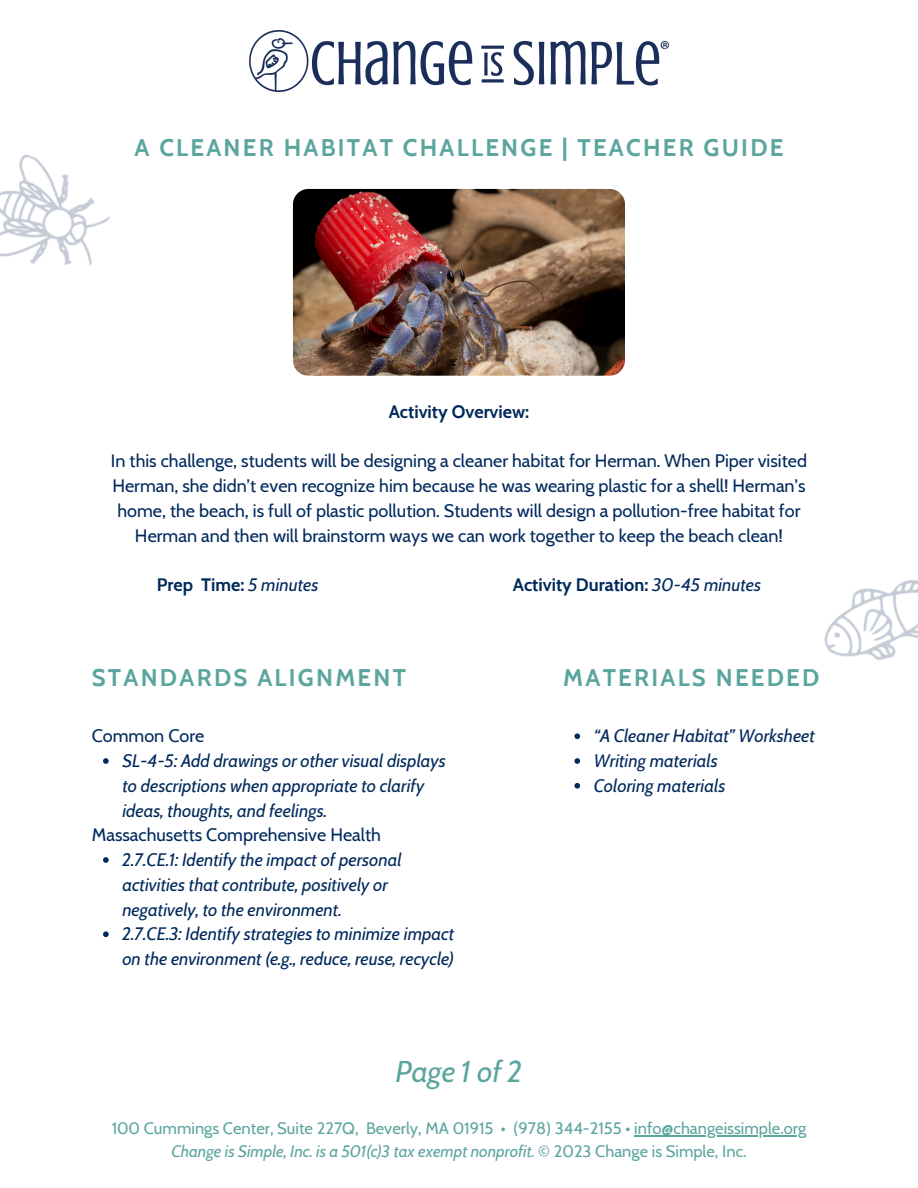
<style>
.page{position:relative;width:918px;height:1188px;background:#fff}
.page>*{position:absolute;margin:0;border:0;box-sizing:border-box;transform-origin:0 0}
.t1{font:italic 30px "Cabin";color:#5ca59e}
.t2{font:700 24px "Cabin";letter-spacing:.095em;color:#5ca59e}
.t3{font:italic 18px/24.8px "Cabin";color:#00295c}
.t4{font:18px/24.8px "Cabin";color:#00295c;text-align:center}
.t5{font:700 18px "Cabin";color:#00295c}
.t6{font:16.5px "Cabin";color:#5ca59e}
.t7{font:italic 16.5px "Cabin";color:#5ca59e}
.s1{font-weight:400;font-style:italic}
.s2{font-style:normal}
</style>
<div class="page">
<img style="left:249px;top:31px;width:420px;height:61px">
<img style="left:0;top:154px;width:110px;height:112px">
<img style="left:824px;top:579px;width:94px;height:82px">
<img style="left:293px;top:189px;width:332px;height:187px;border-radius:15px">
<hr style="left:634px;top:1135px;width:172px;height:1px;background:#5ca59e">
<svg style="left:103px;top:758px;width:6px;height:6px"></svg>
<svg style="left:103px;top:857px;width:6px;height:6px"></svg>
<svg style="left:103px;top:931px;width:6px;height:6px"></svg>
<svg style="left:574px;top:733px;width:6px;height:6px"></svg>
<svg style="left:574px;top:758px;width:6px;height:6px"></svg>
<svg style="left:574px;top:783px;width:6px;height:6px"></svg>
<h2 class="t2" style="left:134px;top:133px;width:651px">A CLEANER HABITAT CHALLENGE | TEACHER GUIDE</h2>
<p class="t5" style="left:389px;top:400px;width:142px">Activity Overview:</p>
<p class="t4" style="left:111px;top:449px;width:698px">In this challenge, students will be designing a cleaner habitat for Herman. When Piper visited Herman, she didn’t even recognize him because he was wearing plastic for a shell! Herman’s home, the beach, is full of plastic pollution. Students will design a pollution-free habitat for Herman and then will brainstorm ways we can work together to keep the beach clean!</p>
<h3 class="t5" style="left:157px;top:574px;width:163px">Prep Time: <span class="s1">5 minutes</span></h3>
<h3 class="t5" style="left:513px;top:574px;width:250px">Activity Duration: <span class="s1">30-45 minutes</span></h3>
<h2 class="t2" style="left:92px;top:663px;width:316px">STANDARDS ALIGNMENT</h2>
<p class="t4" style="left:92px;top:724px;width:114px">Common Core</p>
<p class="t3" style="left:122px;top:748px;width:325px">SL-4-5: Add drawings or other visual displays to descriptions when appropriate to clarify ideas, thoughts, and feelings.</p>
<p class="t4" style="left:92px;top:823px;width:291px">Massachusetts Comprehensive Health</p>
<p class="t3" style="left:122px;top:847px;width:281px">2.7.CE.1: Identify the impact of personal activities that contribute, positively or negatively, to the environment.</p>
<p class="t3" style="left:122px;top:922px;width:333px">2.7.CE.3: Identify strategies to minimize impact on the environment (e.g., reduce, reuse, recycle)</p>
<h1 class="t1" style="left:396px;top:1053px;width:128px">Page 1 of 2</h1>
<h2 class="t2" style="left:563px;top:663px;width:258px">MATERIALS NEEDED</h2>
<p class="t3" style="left:594px;top:724px;width:223px">“A Cleaner Habitat” Worksheet</p>
<p class="t3" style="left:594px;top:748px;width:126px">Writing materials</p>
<p class="t3" style="left:594px;top:773px;width:133px">Coloring materials</p>
<p class="t6" style="left:112px;top:1118px;width:696px">100 Cummings Center, Suite 227Q, Beverly, MA 01915 • (978) 344-2155 • info@changeissimple.org</p>
<p class="t7" style="left:171px;top:1141px;width:577px">Change is Simple, Inc. is a 501(c)3 tax exempt nonprofit. <span class="s2">© 2023 Change is Simple, Inc.</span></p>
</div>
